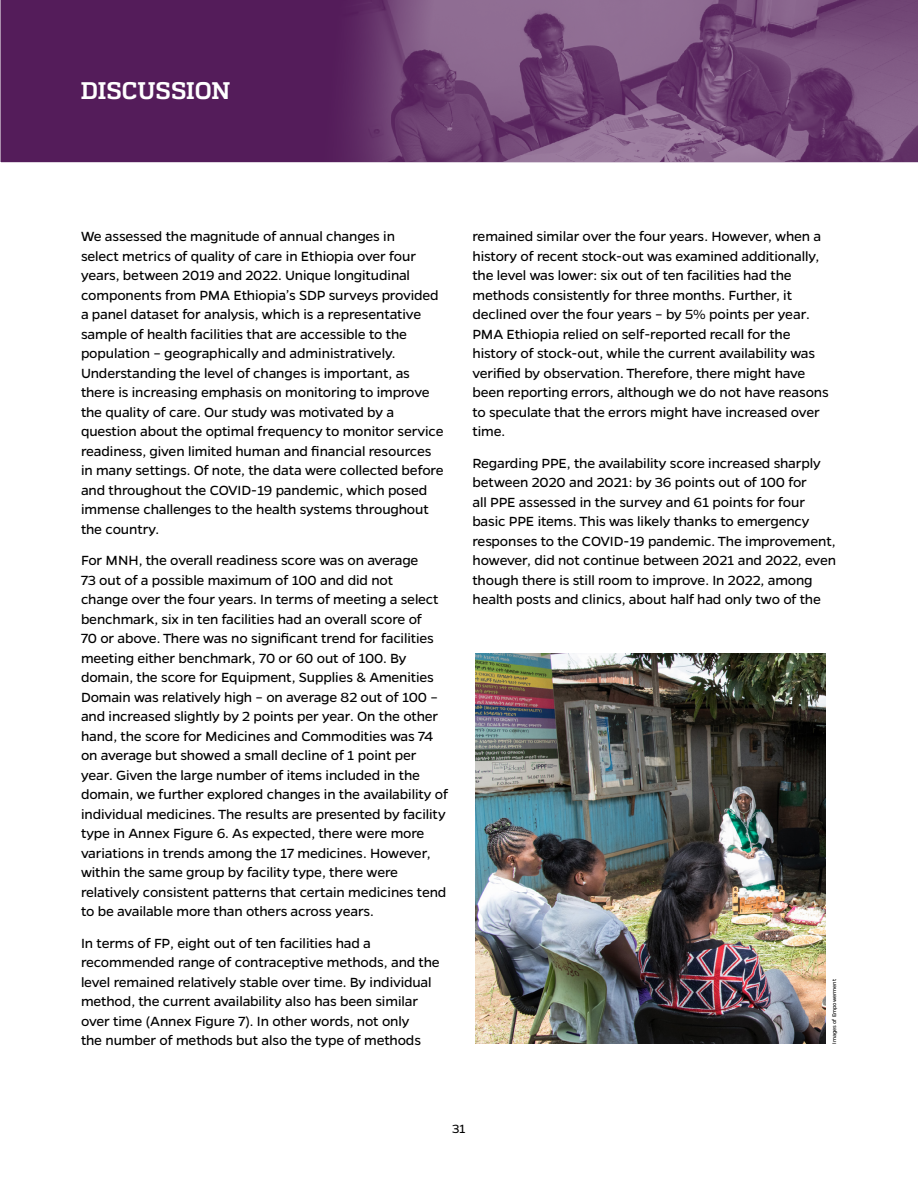
<style>
.page{position:relative;width:918px;height:1188px;background:#fff}
.page>*{position:absolute;margin:0;border:0;box-sizing:border-box;transform-origin:0 0}
.heading{font:700 24px "Quadon";letter-spacing:-.005em;color:#fff}
.t1{font:15px/19.5px "Gentona";letter-spacing:-.01em;color:#000}
.t2{font:13.5px "Gentona";color:#000}
.t3{font:6px "Gentona";letter-spacing:-.01em;color:#000}
</style>
<div class="page">
<div style="left:0;top:0;width:918px;height:163px;background:#541c5a"></div>
<img style="left:268px;top:0;width:650px;height:162px">
<img style="left:476px;top:654px;width:350px;height:389px">
<p class="heading" style="left:81px;top:77px;width:151px">DISCUSSION</p>
<p class="t1" style="left:81px;top:227px;width:364px">We assessed the magnitude of annual changes in<br>select metrics of quality of care in Ethiopia over four years, between 2019 and 2022. Unique longitudinal components from PMA Ethiopia’s SDP surveys provided a panel dataset for analysis, which is a representative sample of health facilities that are accessible to the population – geographically and administratively.<br>Understanding the level of changes is important, as there is increasing emphasis on monitoring to improve the quality of care. Our study was motivated by a question about the optimal frequency to monitor service readiness, given limited human and financial resources in many settings. Of note, the data were collected before and throughout the COVID-19 pandemic, which posed immense challenges to the health systems throughout the country.</p>
<p class="t1" style="left:81px;top:551px;width:369px">For MNH, the overall readiness score was on average<br>73 out of a possible maximum of 100 and did not<br>change over the four years. In terms of meeting a select benchmark, six in ten facilities had an overall score of<br>70 or above. There was no significant trend for facilities meeting either benchmark, 70 or 60 out of 100. By domain, the score for Equipment, Supplies &amp; Amenities Domain was relatively high – on average 82 out of 100 – and increased slightly by 2 points per year. On the other hand, the score for Medicines and Commodities was 74 on average but showed a small decline of 1 point per year. Given the large number of items included in the domain, we further explored changes in the availability of individual medicines. The results are presented by facility type in Annex Figure 6. As expected, there were more variations in trends among the 17 medicines. However, within the same group by facility type, there were relatively consistent patterns that certain medicines tend to be available more than others across years.</p>
<p class="t1" style="left:81px;top:933px;width:360px">In terms of FP, eight out of ten facilities had a recommended range of contraceptive methods, and the level remained relatively stable over time. By individual method, the current availability also has been similar over time (Annex Figure 7). In other words, not only<br>the number of methods but also the type of methods</p>
<p class="t1" style="left:472px;top:227px;width:358px">remained similar over the four years. However, when a history of recent stock-out was examined additionally, the level was lower: six out of ten facilities had the methods consistently for three months. Further, it declined over the four years – by 5% points per year.<br>PMA Ethiopia relied on self-reported recall for the history of stock-out, while the current availability was verified by observation. Therefore, there might have been reporting errors, although we do not have reasons to speculate that the errors might have increased over time.</p>
<p class="t1" style="left:472px;top:453px;width:365px">Regarding PPE, the availability score increased sharply between 2020 and 2021: by 36 points out of 100 for<br>all PPE assessed in the survey and 61 points for four basic PPE items. This was likely thanks to emergency responses to the COVID-19 pandemic. The improvement, however, did not continue between 2021 and 2022, even though there is still room to improve. In 2022, among health posts and clinics, about half had only two of the</p>
<p class="t3" style="left:831px;top:1044px;width:66px;rotate:-90deg">Images of Empowerment</p>
<p class="t2" style="left:452px;top:1122px;width:15px">31</p>
</div>
